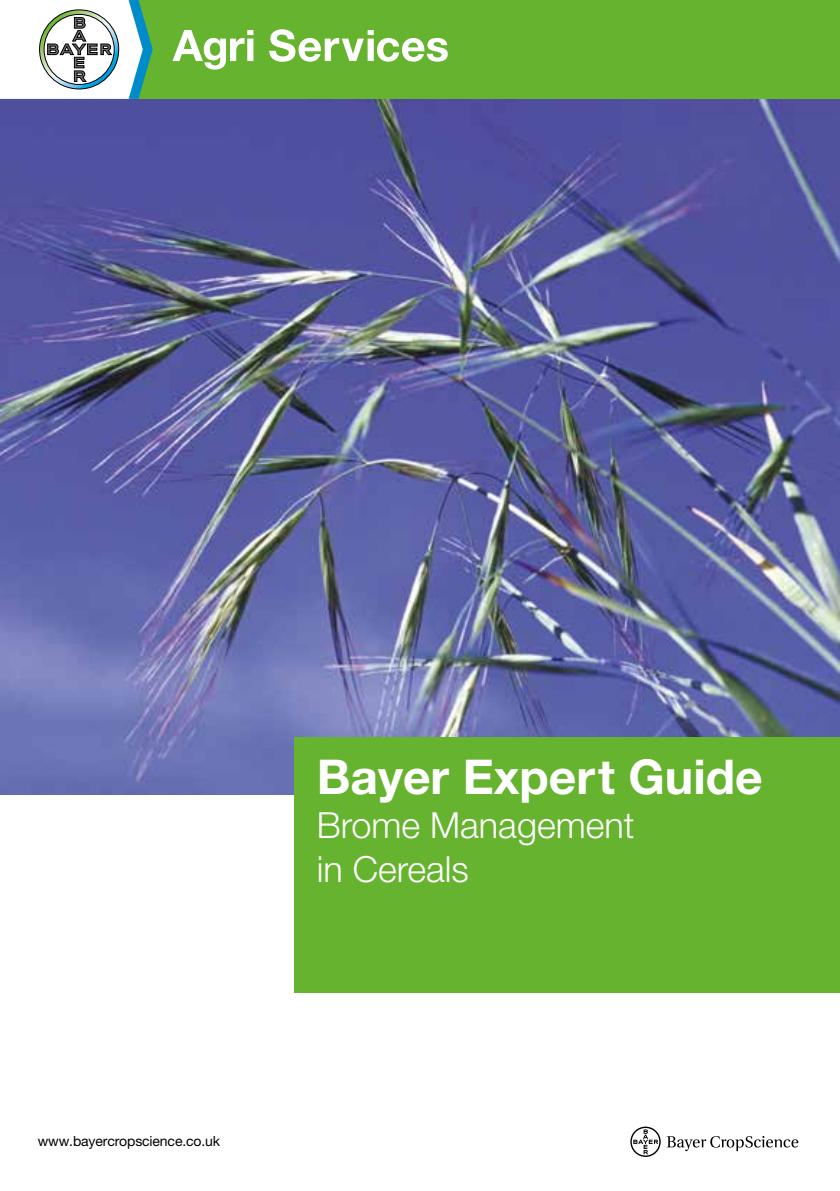
<style>
.page{position:relative;width:840px;height:1191px;background:#fff}
.page>*{position:absolute;margin:0;border:0;box-sizing:border-box;transform-origin:0 0}
.t1{font:700 48px "Helvetica Neue LT Pro";color:#fff}
.t2{font:300 36px/44px "Helvetica Neue LT Pro";color:#fff}
.t3{font:14px "Helvetica Neue";letter-spacing:-.01em;color:#000}
</style>
<div class="page">
<img style="left:0;top:99px;width:839px;height:696px">
<div style="left:0;top:0;width:839px;height:99px;background:#65b32e"></div>
<svg style="left:172px;top:30px;width:81px;height:40px"></svg>
<svg style="left:269px;top:29px;width:178px;height:33px"></svg>
<svg style="left:0;top:0;width:153px;height:99px;background:#ccdcda"></svg>
<div style="left:294px;top:737px;width:545px;height:255px;background:#65b32e"></div>
<svg style="left:630px;top:1126px;width:30px;height:31px"></svg>
<svg style="left:666px;top:1136px;width:131px;height:15px"></svg>
<h1 class="t1" style="left:316px;top:747px;width:447px">Bayer Expert Guide</h1>
<h2 class="t2" style="left:316px;top:802px;width:319px">Brome Management in Cereals</h2>
<p class="t3" style="left:38px;top:1133px;width:184px">www.bayercropscience.co.uk</p>
</div>
